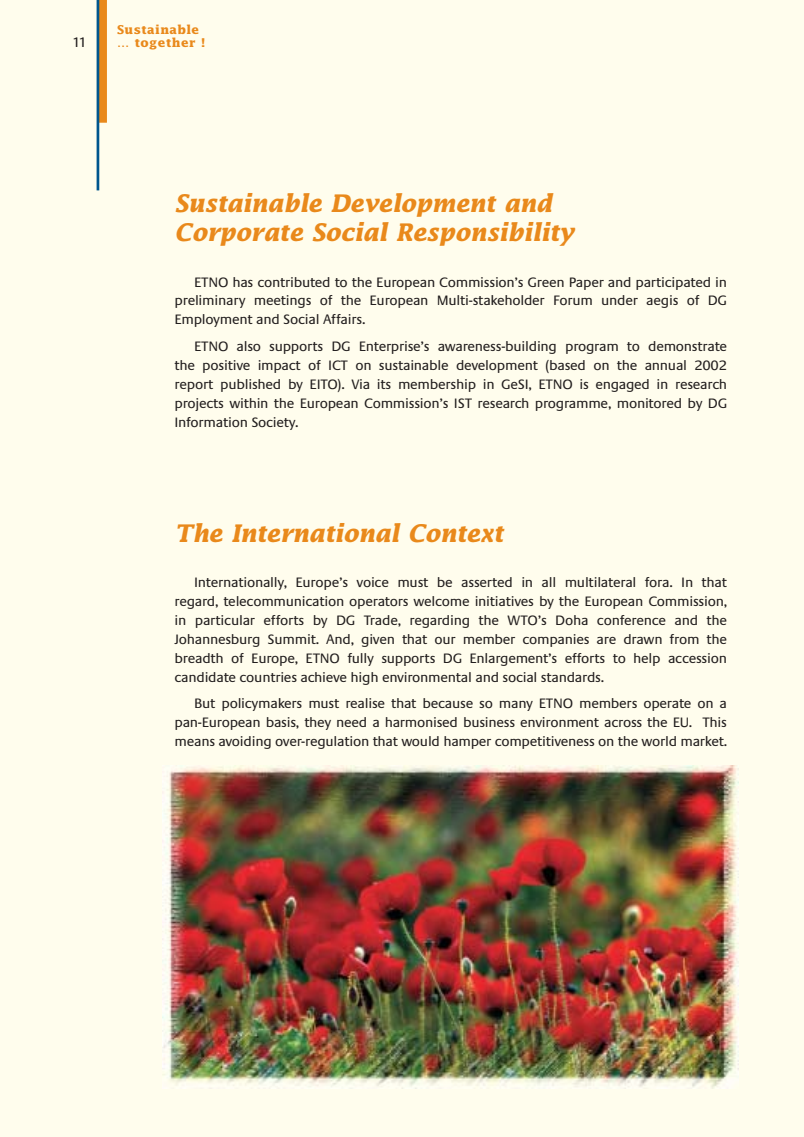
<style>
.page{position:relative;width:804px;height:1137px;background:#fff}
.page>*{position:absolute;margin:0;border:0;box-sizing:border-box;transform-origin:0 0}
.t1{font:italic 700 24.3px/29.1px "Lucida";color:#e9891b;scale:.95 1}
.t2{font:14.1px/18.9px "Praxis";letter-spacing:-.02em;color:#231f1f;text-align:justify}
.t3{font:700 12.15px "Lucida";letter-spacing:.035em;color:#e9891b}
</style>
<div class="page">
<img style="left:0;top:0;width:803px;height:1136px">
<p class="t3" style="left:117px;top:24px;width:84px">Sustainable</p>
<p class="t2" style="left:72px;top:34px;width:16px">11</p>
<p class="t3" style="left:117px;top:37px;width:89px">… together !</p>
<h1 class="t1" style="left:174px;top:190px;width:421px">Sustainable Development and<br>Corporate Social Responsibility</h1>
<p class="t2" style="left:174px;top:273px;width:554px;text-indent:20px">ETNO has contributed to the European Commission’s Green Paper and participated in preliminary meetings of the European Multi-stakeholder Forum under aegis of DG Employment and Social Affairs.</p>
<p class="t2" style="left:174px;top:338px;width:554px;text-indent:20px">ETNO also supports DG Enterprise’s awareness-building program to demonstrate the positive impact of ICT on sustainable development (based on the annual 2002 report published by EITO). Via its membership in GeSI, ETNO is engaged in research projects within the European Commission’s IST research programme, monitored by DG Information Society.</p>
<h1 class="t1" style="left:174px;top:520px;width:347px">The International Context</h1>
<p class="t2" style="left:174px;top:574px;width:554px;text-indent:20px">Internationally, Europe’s voice must be asserted in all multilateral fora. In that regard, telecommunication operators welcome initiatives by the European Commission, in particular efforts by DG Trade, regarding the WTO’s Doha conference and the Johannesburg Summit. And, given that our member companies are drawn from the breadth of Europe, ETNO fully supports DG Enlargement’s efforts to help accession candidate countries achieve high environmental and social standards.</p>
<p class="t2" style="left:174px;top:695px;width:554px;text-indent:20px">But policymakers must realise that because so many ETNO members operate on a pan-European basis, they need a harmonised business environment across the EU. This means avoiding over-regulation that would hamper competitiveness on the world market.</p>
</div>
